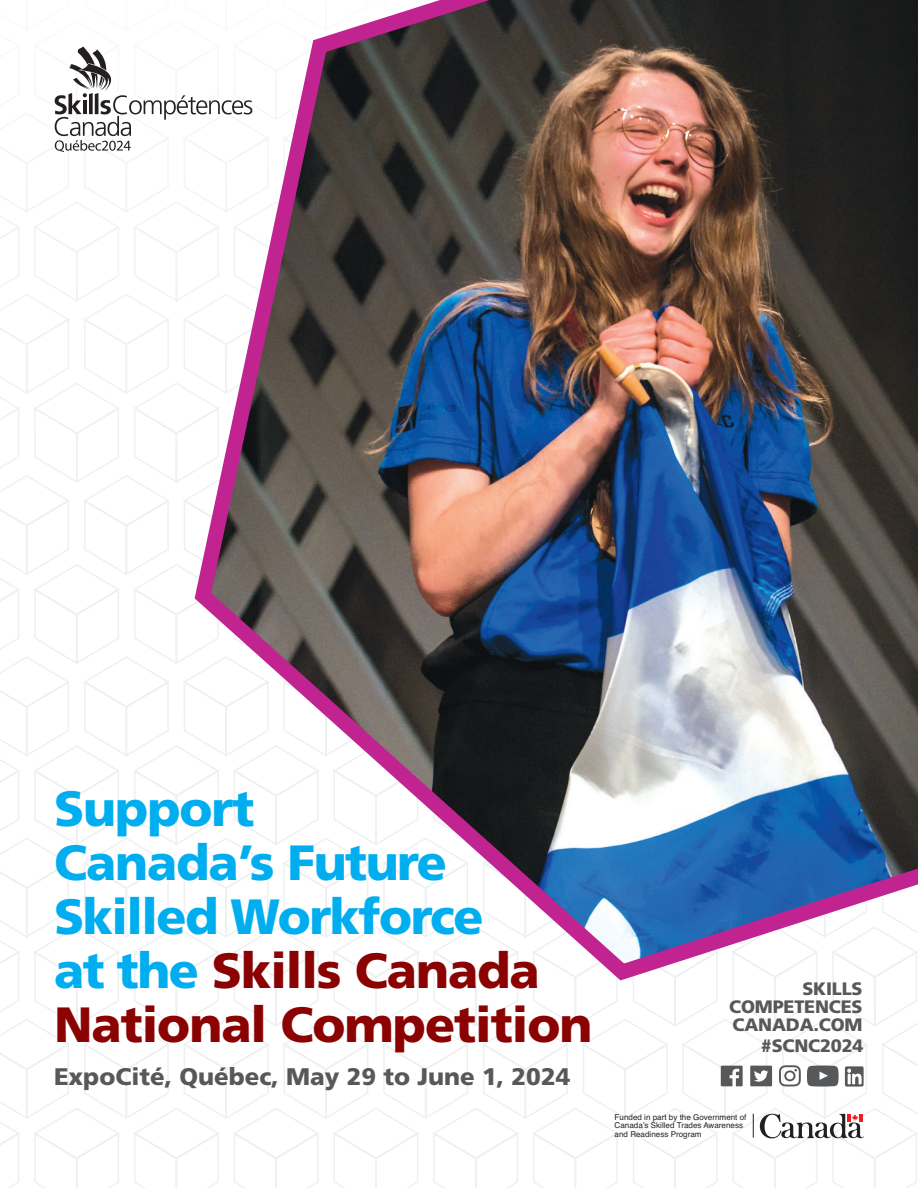
<style>
.page{position:relative;width:918px;height:1188px;background:#fff}
.page>*{position:absolute;margin:0;border:0;box-sizing:border-box;transform-origin:0 0}
.t1{font:900 49.5px/54px "Frutiger LT Std";letter-spacing:-.02em;color:#00aeef}
.t2{font:900 24px "Frutiger LT Std";color:#57585a}
.t3{font:900 18px/18px "Frutiger LT Std";letter-spacing:-.01em;color:#57585a;text-align:justify}
.t4{font:8.1px/8.6px "Helvetica";color:#231f20}
.s1{color:#8b0202}
</style>
<div class="page">
<svg style="left:0;top:46px;width:182px;height:336px"></svg>
<svg style="left:0;top:382px;width:182px;height:455px"></svg>
<svg style="left:0;top:837px;width:918px;height:351px"></svg>
<svg style="left:721px;top:1066px;width:22px;height:20px"></svg>
<svg style="left:750px;top:1066px;width:22px;height:20px"></svg>
<svg style="left:807px;top:1066px;width:32px;height:21px"></svg>
<svg style="left:779px;top:1065px;width:22px;height:21px"></svg>
<svg style="left:845px;top:1066px;width:19px;height:21px"></svg>
<svg style="left:760px;top:1114px;width:104px;height:25px"></svg>
<svg style="left:753px;top:1114px;width:1px;height:24px"></svg>
<svg style="left:55px;top:47px;width:127px;height:105px"></svg>
<img style="left:182px;top:0;width:736px;height:989px">
<p class="t1" style="left:54px;top:782px;width:540px">Support<br>Canada’s Future<br>Skilled Workforce<br>at the <span class="s1">Skills Canada<br>National Competition</span></p>
<p class="t2" style="left:54px;top:1063px;width:518px">ExpoCité, Québec, May 29 to June 1, 2024</p>
<p class="t3" style="left:729px;top:980px;width:135px;text-indent:73px">SKILLS COMPETENCES CANADA.COM</p>
<p class="t3" style="left:761px;top:1036px;width:104px">#SCNC2024</p>
<p class="t4" style="left:615px;top:1113px;width:133px">Funded in part by the Government of<br>Canada’s Skilled Trades Awareness and Readiness Program</p>
</div>
